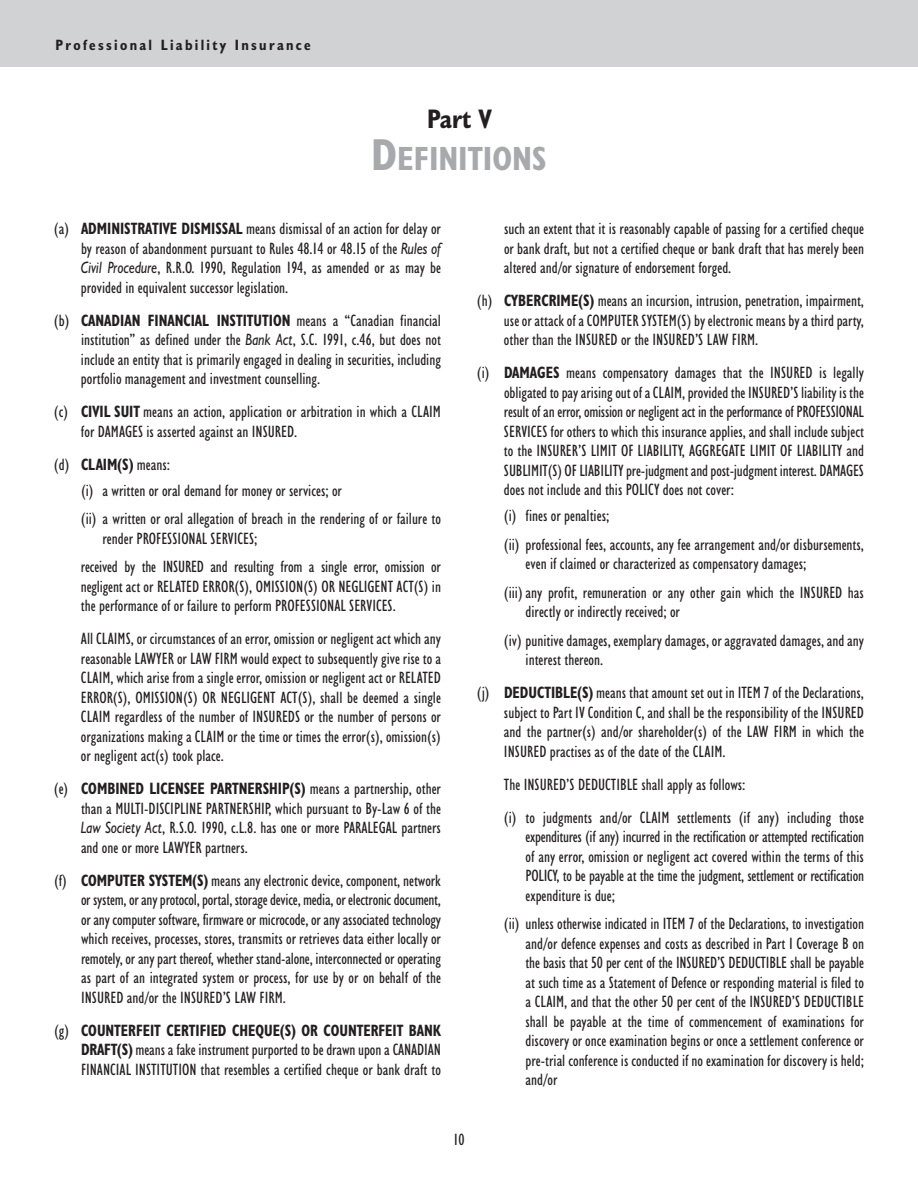
<style>
.page{position:relative;width:918px;height:1188px;background:#fff}
.page>*{position:absolute;margin:0;border:0;box-sizing:border-box;transform-origin:0 0}
.t1{font:700 condensed 33.75px "Humanist 521 BT";color:#a8a9ad}
.t2{font:700 condensed 27px "Humanist 521 BT";color:#231f20}
.t3{font:condensed 16.5px/19.5px "Humanist 521 BT";color:#231f20;text-align:justify}
.t4{font:700 condensed 15px "Humanist 521 BT";letter-spacing:.155em;color:#231f20}
.s1{font-size:45px}
.s2{font-weight:700}
.s3{font-style:italic;font-stretch:normal}
</style>
<div class="page">
<div style="left:0;top:0;width:918px;height:67px;background:#d1d2d4"></div>
<p class="t4" style="left:56px;top:39px;width:257px">Professional Liability Insurance</p>
<h2 class="t2" style="left:427px;top:109px;width:66px">Part V</h2>
<h1 class="t1" style="left:371px;top:147px;width:177px"><span class="s1">D</span>EFINITIONS</h1>
<p class="t3" style="left:81px;top:221px;width:362px;text-indent:-27px">(a) <span class="s2">ADMINISTRATIVE DISMISSAL</span> means dismissal of an action for delay or by reason of abandonment pursuant to Rules 48.14 or 48.15 of the <span class="s3">Rules of Civil Procedure</span>, R.R.O. 1990, Regulation 194, as amended or as may be provided in equivalent successor legislation.</p>
<p class="t3" style="left:81px;top:312px;width:361px;text-indent:-27px">(b) <span class="s2">CANADIAN FINANCIAL INSTITUTION</span> means a “Canadian financial institution” as defined under the <span class="s3">Bank Act</span>, S.C. 1991, c.46, but does not include an entity that is primarily engaged in dealing in securities, including portfolio management and investment counselling.</p>
<p class="t3" style="left:81px;top:404px;width:361px;text-indent:-27px">(c) <span class="s2">CIVIL SUIT</span> means an action, application or arbitration in which a CLAIM for DAMAGES is asserted against an INSURED.</p>
<p class="t3" style="left:81px;top:453px;width:263px;line-height:26.2px;text-indent:-27px">(d) <span class="s2">CLAIM(S)</span> means:<br>(i) a written or oral demand for money or services; or</p>
<p class="t3" style="left:103px;top:511px;width:340px;text-indent:-22px">(ii) a written or oral allegation of breach in the rendering of or failure to render PROFESSIONAL SERVICES;</p>
<p class="t3" style="left:81px;top:559px;width:361px">received by the INSURED and resulting from a single error, omission or negligent act or RELATED ERROR(S), OMISSION(S) OR NEGLIGENT ACT(S) in the performance of or failure to perform PROFESSIONAL SERVICES.</p>
<p class="t3" style="left:81px;top:631px;width:362px">All CLAIMS, or circumstances of an error, omission or negligent act which any reasonable LAWYER or LAW FIRM would expect to subsequently give rise to a CLAIM, which arise from a single error, omission or negligent act or RELATED ERROR(S), OMISSION(S) OR NEGLIGENT ACT(S), shall be deemed a single CLAIM regardless of the number of INSUREDS or the number of persons or organizations making a CLAIM or the time or times the error(s), omission(s) or negligent act(s) took place.</p>
<p class="t3" style="left:81px;top:781px;width:362px;text-indent:-27px">(e) <span class="s2">COMBINED LICENSEE PARTNERSHIP(S)</span> means a partnership, other than a MULTI-DISCIPLINE PARTNERSHIP, which pursuant to By-Law 6 of the <span class="s3">Law Society Act</span>, R.S.O. 1990, c.L.8. has one or more PARALEGAL partners and one or more LAWYER partners.</p>
<p class="t3" style="left:81px;top:872px;width:362px;text-indent:-27px">(f) <span class="s2">COMPUTER SYSTEM(S)</span> means any electronic device, component, network or system, or any protocol, portal, storage device, media, or electronic document, or any computer software, firmware or microcode, or any associated technology which receives, processes, stores, transmits or retrieves data either locally or remotely, or any part thereof, whether stand-alone, interconnected or operating as part of an integrated system or process, for use by or on behalf of the INSURED and/or the INSURED’S LAW FIRM.</p>
<p class="t3" style="left:81px;top:1022px;width:362px;text-indent:-27px">(g) <span class="s2">COUNTERFEIT CERTIFIED CHEQUE(S) OR COUNTERFEIT BANK DRAFT(S)</span> means a fake instrument purported to be drawn upon a CANADIAN FINANCIAL INSTITUTION that resembles a certified cheque or bank draft to</p>
<p class="t3" style="left:504px;top:221px;width:362px">such an extent that it is reasonably capable of passing for a certified cheque or bank draft, but not a certified cheque or bank draft that has merely been altered and/or signature of endorsement forged.</p>
<p class="t3" style="left:504px;top:293px;width:361px;text-indent:-27px">(h) <span class="s2">CYBERCRIME(S)</span> means an incursion, intrusion, penetration, impairment, use or attack of a COMPUTER SYSTEM(S) by electronic means by a third party, other than the INSURED or the INSURED’S LAW FIRM.</p>
<p class="t3" style="left:504px;top:365px;width:362px;text-indent:-27px">(i) <span class="s2">DAMAGES</span> means compensatory damages that the INSURED is legally obligated to pay arising out of a CLAIM, provided the INSURED’S liability is the result of an error, omission or negligent act in the performance of PROFESSIONAL SERVICES for others to which this insurance applies, and shall include subject to the INSURER’S LIMIT OF LIABILITY, AGGREGATE LIMIT OF LIABILITY and SUBLIMIT(S) OF LIABILITY pre-judgment and post-judgment interest. DAMAGES does not include and this POLICY does not cover:</p>
<p class="t3" style="left:504px;top:503px;width:361px;line-height:28.5px">(i) fines or penalties;<br>(ii) professional fees, accounts, any fee arrangement and/or disbursements,</p>
<p class="t3" style="left:504px;top:551px;width:361px;line-height:28.5px;text-indent:22px">even if claimed or characterized as compensatory damages;<br>(iii) any profit, remuneration or any other gain which the INSURED has</p>
<p class="t3" style="left:504px;top:599px;width:362px;line-height:28.5px;text-indent:22px">directly or indirectly received; or<br>(iv) punitive damages, exemplary damages, or aggravated damages, and any</p>
<p class="t3" style="left:477px;top:645px;width:389px;line-height:33px;text-indent:49px">interest thereon.<br>(j) <span class="s2">DEDUCTIBLE(S)</span> means that amount set out in ITEM 7 of the Declarations,</p>
<p class="t3" style="left:504px;top:704px;width:362px">subject to Part IV Condition C, and shall be the responsibility of the INSURED and the partner(s) and/or shareholder(s) of the LAW FIRM in which the INSURED practises as of the date of the CLAIM.</p>
<p class="t3" style="left:504px;top:770px;width:362px;line-height:33px">The INSURED’S DEDUCTIBLE shall apply as follows:<br>(i) to judgments and/or CLAIM settlements (if any) including those</p>
<p class="t3" style="left:526px;top:829px;width:340px">expenditures (if any) incurred in the rectification or attempted rectification of any error, omission or negligent act covered within the terms of this POLICY, to be payable at the time the judgment, settlement or rectification expenditure is due;</p>
<p class="t3" style="left:526px;top:916px;width:340px;text-indent:-22px">(ii) unless otherwise indicated in ITEM 7 of the Declarations, to investigation and/or defence expenses and costs as described in Part I Coverage B on the basis that 50 per cent of the INSURED’S DEDUCTIBLE shall be payable at such time as a Statement of Defence or responding material is filed to a CLAIM, and that the other 50 per cent of the INSURED’S DEDUCTIBLE shall be payable at the time of commencement of examinations for discovery or once examination begins or once a settlement conference or pre-trial conference is conducted if no examination for discovery is held; and/or</p>
<p class="t3" style="left:454px;top:1132px;width:12px">10</p>
</div>
